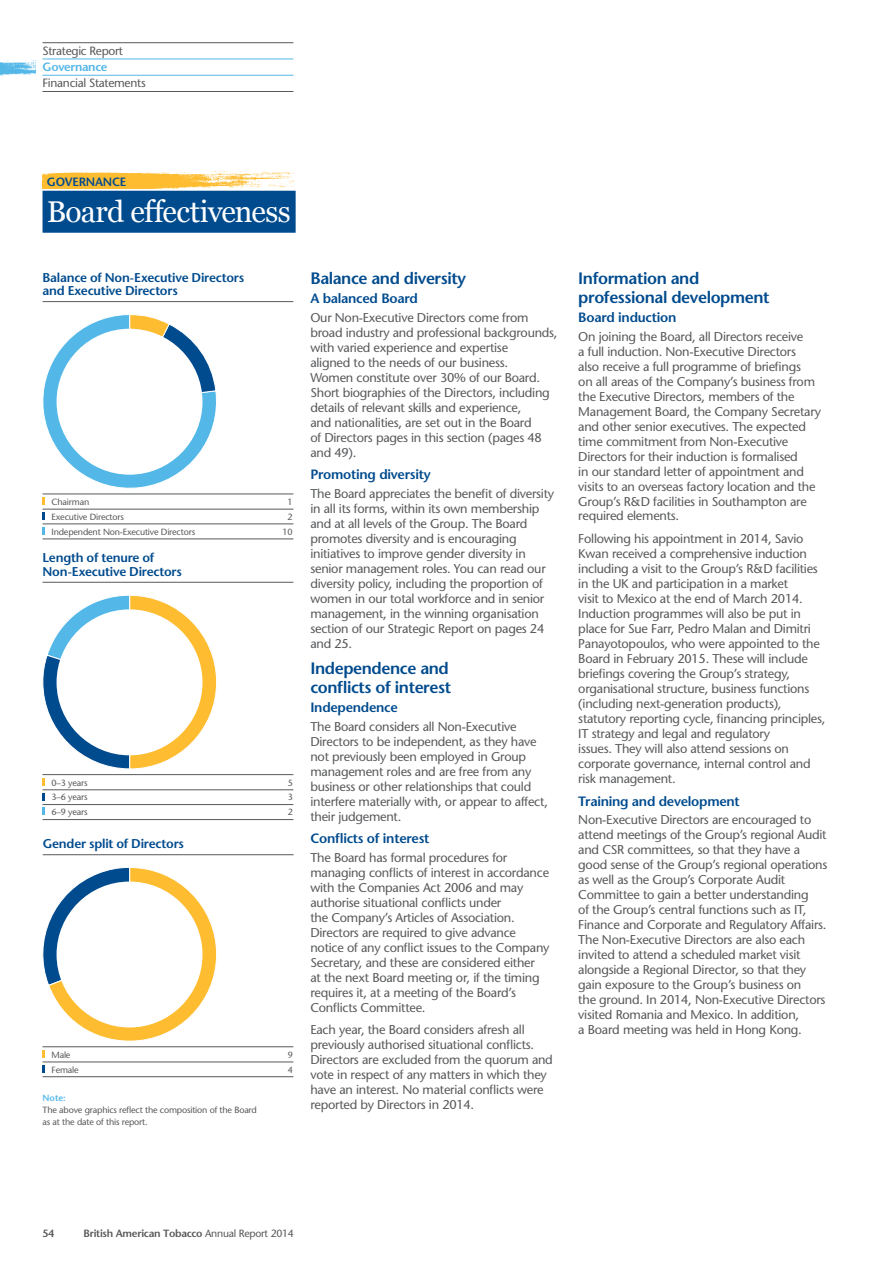
<style>
.page{position:relative;width:893px;height:1263px;background:#fff}
.page>*{position:absolute;margin:0;border:0;box-sizing:border-box;transform-origin:0 0}
.t1{font:30px "Georgia";letter-spacing:-.025em;color:#fff}
.t2{font:600 16.5px/18.8px "Stone Sans Std";letter-spacing:-.025em;color:#004b8e}
.t3{font:600 13.5px "Stone Sans Std";letter-spacing:-.02em;color:#004b8e}
.t4{font:500 12.75px/15px "Stone Sans Std";letter-spacing:-.02em;color:#58595b}
.t5{font:600 12.75px/13.5px "Stone Sans Std";letter-spacing:-.015em;color:#004b8e}
.t6{font:500 12px "Stone Sans Std";letter-spacing:-.025em;color:#58595b}
.t7{font:600 12px "Stone Sans Std";letter-spacing:-.025em;color:#53b7e8}
.t8{font:600 12px "Stone Sans Std";letter-spacing:-.02em;color:#004b8e}
.t9{font:600 10.5px "Stone Sans Std";letter-spacing:-.025em;color:#58595b}
.t10{font:500 9px/12px "Stone Sans Std";letter-spacing:-.02em;color:#58595b}
.t11{font:600 9px "Stone Sans Std";color:#53b7e8}
.s1{font-weight:500}
</style>
<div class="page">
<svg style="left:43px;top:172px;width:251px;height:17px"></svg>
<svg style="left:0;top:60px;width:36px;height:16px"></svg>
<hr style="left:43px;top:59px;width:250px;height:1px;background:#53b7e8">
<hr style="left:43px;top:91px;width:250px;height:1px;background:#58595b">
<hr style="left:43px;top:42px;width:250px;height:1px;background:#58595b">
<hr style="left:43px;top:75px;width:250px;height:1px;background:#53b7e8">
<div style="left:43px;top:191px;width:253px;height:42px;background:#004b8e"></div>
<hr style="left:43px;top:494px;width:250px;height:1px;background:#58595b">
<hr style="left:43px;top:509px;width:250px;height:1px;background:#58595b">
<hr style="left:43px;top:524px;width:250px;height:1px;background:#58595b">
<svg style="left:43px;top:314px;width:179px;height:191px"></svg>
<svg style="left:43px;top:512px;width:2px;height:8px"></svg>
<hr style="left:43px;top:539px;width:250px;height:1px;background:#58595b">
<svg style="left:43px;top:527px;width:2px;height:8px"></svg>
<svg style="left:43px;top:595px;width:174px;height:174px"></svg>
<div style="left:57px;top:609px;width:145px;height:146px;background:#fff;border-radius:50%"></div>
<hr style="left:43px;top:774px;width:250px;height:1px;background:#58595b">
<hr style="left:43px;top:789px;width:250px;height:1px;background:#58595b">
<hr style="left:43px;top:804px;width:250px;height:1px;background:#58595b">
<svg style="left:43px;top:778px;width:2px;height:7px"></svg>
<svg style="left:43px;top:793px;width:2px;height:8px"></svg>
<hr style="left:43px;top:819px;width:250px;height:1px;background:#58595b">
<svg style="left:43px;top:807px;width:2px;height:8px"></svg>
<svg style="left:43px;top:867px;width:174px;height:174px"></svg>
<div style="left:57px;top:881px;width:145px;height:146px;background:#fff;border-radius:50%"></div>
<hr style="left:43px;top:1046px;width:250px;height:1px;background:#58595b">
<hr style="left:43px;top:1062px;width:250px;height:1px;background:#58595b">
<hr style="left:43px;top:1076px;width:250px;height:1px;background:#58595b">
<svg style="left:43px;top:1050px;width:2px;height:8px"></svg>
<svg style="left:43px;top:1065px;width:2px;height:8px"></svg>
<hr style="left:43px;top:301px;width:250px;height:1px;background:#58595b">
<hr style="left:43px;top:582px;width:250px;height:1px;background:#58595b">
<hr style="left:43px;top:854px;width:251px;height:1px;background:#58595b">
<p class="t6" style="left:43px;top:43px;width:82px">Strategic Report</p>
<p class="t7" style="left:43px;top:60px;width:66px">Governance</p>
<p class="t6" style="left:43px;top:76px;width:105px">Financial Statements</p>
<p class="t8" style="left:47px;top:174px;width:81px">GOVERNANCE</p>
<h1 class="t1" style="left:47px;top:190px;width:245px">Board effectiveness</h1>
<p class="t5" style="left:43px;top:270px;width:203px">Balance of Non-Executive Directors and Executive Directors</p>
<p class="t10" style="left:52px;top:496px;width:39px">Chairman</p>
<p class="t10" style="left:287px;top:496px;width:7px">1</p>
<p class="t10" style="left:52px;top:511px;width:74px">Executive Directors</p>
<p class="t10" style="left:287px;top:511px;width:7px">2</p>
<p class="t10" style="left:52px;top:525px;width:145px">Independent Non-Executive Directors</p>
<p class="t10" style="left:282px;top:525px;width:12px">10</p>
<p class="t5" style="left:43px;top:551px;width:141px">Length of tenure of<br>Non-Executive Directors</p>
<p class="t10" style="left:52px;top:776px;width:38px">0–3 years</p>
<p class="t10" style="left:288px;top:776px;width:7px">5</p>
<p class="t10" style="left:52px;top:791px;width:38px">3–6 years</p>
<p class="t10" style="left:288px;top:791px;width:7px">3</p>
<p class="t10" style="left:52px;top:806px;width:38px">6–9 years</p>
<p class="t10" style="left:288px;top:806px;width:7px">2</p>
<p class="t5" style="left:43px;top:837px;width:143px">Gender split of Directors</p>
<p class="t10" style="left:52px;top:1048px;width:21px">Male</p>
<p class="t10" style="left:288px;top:1048px;width:7px">9</p>
<p class="t10" style="left:52px;top:1064px;width:29px">Female</p>
<p class="t10" style="left:288px;top:1064px;width:7px">4</p>
<p class="t11" style="left:43px;top:1092px;width:25px">Note:</p>
<p class="t10" style="left:43px;top:1104px;width:216px">The above graphics reflect the composition of the Board as at the date of this report.</p>
<p class="t2" style="left:310px;top:269px;width:157px">Balance and diversity</p>
<p class="t3" style="left:310px;top:290px;width:109px">A balanced Board</p>
<p class="t4" style="left:310px;top:310px;width:249px">Our Non-Executive Directors come from broad industry and professional backgrounds, with varied experience and expertise<br>aligned to the needs of our business.<br>Women constitute over 30% of our Board.<br>Short biographies of the Directors, including details of relevant skills and experience,<br>and nationalities, are set out in the Board<br>of Directors pages in this section (pages 48 and 49).</p>
<p class="t3" style="left:310px;top:466px;width:122px">Promoting diversity</p>
<p class="t4" style="left:310px;top:486px;width:245px">The Board appreciates the benefit of diversity in all its forms, within its own membership and at all levels of the Group. The Board promotes diversity and is encouraging initiatives to improve gender diversity in senior management roles. You can read our diversity policy, including the proportion of women in our total workforce and in senior management, in the winning organisation section of our Strategic Report on pages 24 and 25.</p>
<p class="t2" style="left:310px;top:659px;width:142px">Independence and conflicts of interest</p>
<p class="t3" style="left:310px;top:699px;width:89px">Independence</p>
<p class="t4" style="left:310px;top:719px;width:239px">The Board considers all Non-Executive Directors to be independent, as they have not previously been employed in Group management roles and are free from any business or other relationships that could interfere materially with, or appear to affect, their judgement.</p>
<p class="t3" style="left:310px;top:830px;width:121px">Conflicts of interest</p>
<p class="t4" style="left:310px;top:850px;width:241px">The Board has formal procedures for managing conflicts of interest in accordance with the Companies Act 2006 and may authorise situational conflicts under<br>the Company’s Articles of Association.<br>Directors are required to give advance notice of any conflict issues to the Company Secretary, and these are considered either<br>at the next Board meeting or, if the timing requires it, at a meeting of the Board’s Conflicts Committee.</p>
<p class="t4" style="left:310px;top:1022px;width:244px">Each year, the Board considers afresh all previously authorised situational conflicts.<br>Directors are excluded from the quorum and vote in respect of any matters in which they have an interest. No material conflicts were reported by Directors in 2014.</p>
<p class="t2" style="left:578px;top:269px;width:193px">Information and professional development</p>
<p class="t3" style="left:578px;top:309px;width:100px">Board induction</p>
<p class="t4" style="left:578px;top:329px;width:244px">On joining the Board, all Directors receive<br>a full induction. Non-Executive Directors<br>also receive a full programme of briefings<br>on all areas of the Company’s business from the Executive Directors, members of the Management Board, the Company Secretary and other senior executives. The expected time commitment from Non-Executive Directors for their induction is formalised<br>in our standard letter of appointment and visits to an overseas factory location and the Group’s R&amp;D facilities in Southampton are required elements.</p>
<p class="t4" style="left:578px;top:531px;width:249px">Following his appointment in 2014, Savio Kwan received a comprehensive induction including a visit to the Group’s R&amp;D facilities in the UK and participation in a market<br>visit to Mexico at the end of March 2014.<br>Induction programmes will also be put in place for Sue Farr, Pedro Malan and Dimitri Panayotopoulos, who were appointed to the Board in February 2015. These will include briefings covering the Group’s strategy, organisational structure, business functions (including next-generation products), statutory reporting cycle, financing principles, IT strategy and legal and regulatory<br>issues. They will also attend sessions on corporate governance, internal control and risk management.</p>
<p class="t3" style="left:578px;top:793px;width:163px">Training and development</p>
<p class="t4" style="left:578px;top:812px;width:251px">Non-Executive Directors are encouraged to attend meetings of the Group’s regional Audit and CSR committees, so that they have a good sense of the Group’s regional operations as well as the Group’s Corporate Audit Committee to gain a better understanding<br>of the Group’s central functions such as IT, Finance and Corporate and Regulatory Affairs.<br>The Non-Executive Directors are also each invited to attend a scheduled market visit alongside a Regional Director, so that they gain exposure to the Group’s business on<br>the ground. In 2014, Non-Executive Directors visited Romania and Mexico. In addition,<br>a Board meeting was held in Hong Kong.</p>
<p class="t9" style="left:43px;top:1227px;width:13px">54</p>
<p class="t9" style="left:83px;top:1227px;width:212px">British American Tobacco <span class="s1">Annual Report 2014</span></p>
</div>
